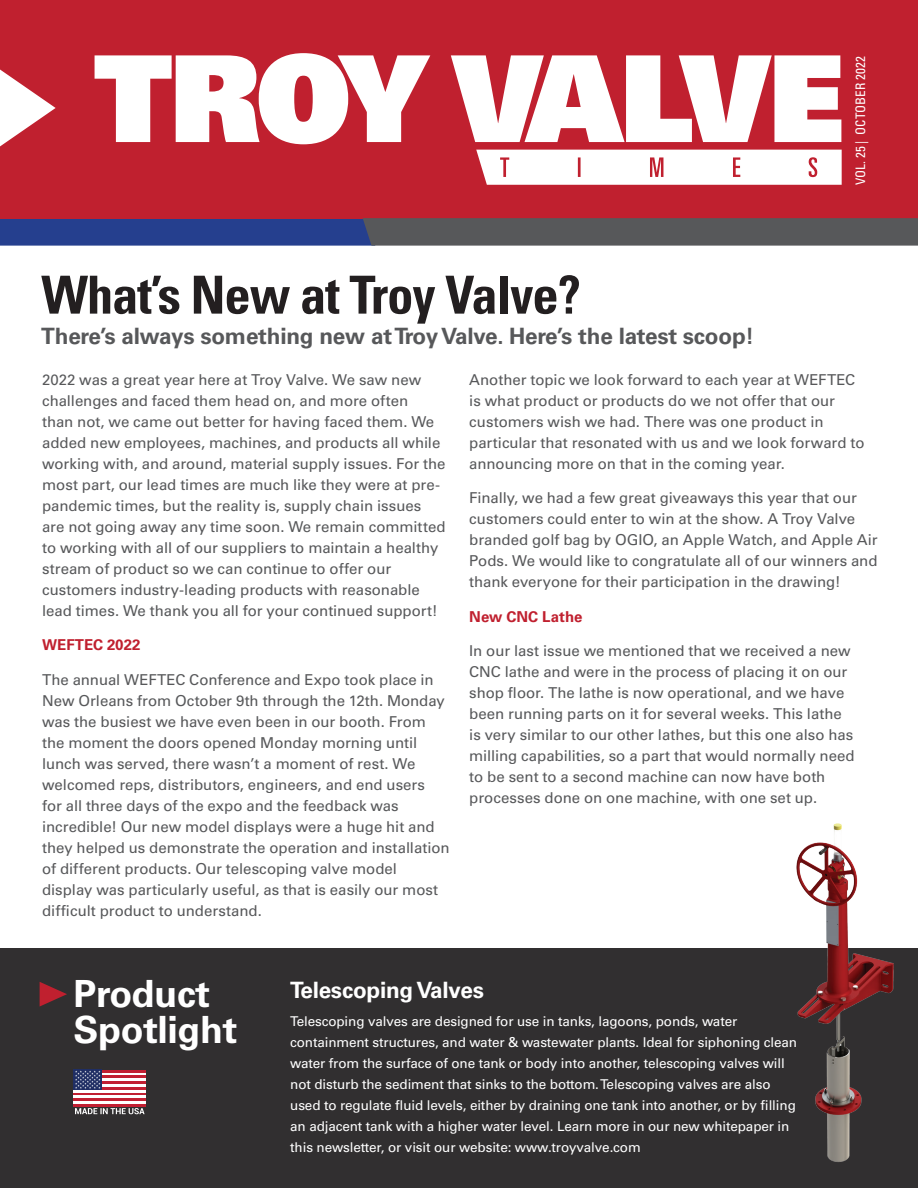
<style>
.page{position:relative;width:918px;height:1188px;background:#fff}
.page>*{position:absolute;margin:0;border:0;box-sizing:border-box;transform-origin:0 0}
.t1{font:120px "Univers LT Std X Black";letter-spacing:-.04em;color:#fff}
.t2{font:700 condensed 52.5px "Univers LT Std";letter-spacing:-.02em;color:#231f20}
.t3{font:700 37.5px/36px "Univers LT Std";letter-spacing:-.01em;color:#fff}
.t4{font:700 22.5px "Univers LT Std";letter-spacing:-.01em;color:#57585a}
.t5{font:700 22.5px "Univers LT Std";letter-spacing:-.01em;color:#fff}
.t6{font:15px/21px "Univers LT Std";letter-spacing:-.005em;color:#57585a}
.t7{font:700 15px "Univers LT Std";letter-spacing:.005em;color:#c0202f}
.t8{font:13.5px/21px "Univers LT Std";letter-spacing:-.01em;color:#fff}
.t9{font:condensed 13.2px "Univers LT Std";color:#fff}
.s1{font-style:inherit}
</style>
<div class="page">
<div style="left:0;top:0;width:918px;height:218px;background:#c0202f"></div>
<svg style="left:476px;top:150px;width:366px;height:35px;background:#fbf0f1"></svg>
<svg style="left:0;top:69px;width:56px;height:77px"></svg>
<svg style="left:0;top:218px;width:918px;height:28px;background:#484f6f"></svg>
<div style="left:0;top:948px;width:918px;height:240px;background:#312f30"></div>
<svg style="left:40px;top:982px;width:27px;height:25px"></svg>
<hr style="left:74px;top:1104px;width:72px;height:3px;background:#c11f32">
<hr style="left:74px;top:1101px;width:72px;height:3px;background:#fff">
<hr style="left:74px;top:1098px;width:72px;height:3px;background:#c11f32">
<hr style="left:74px;top:1095px;width:72px;height:3px;background:#fff">
<hr style="left:74px;top:1092px;width:72px;height:3px;background:#c11f32">
<hr style="left:74px;top:1090px;width:72px;height:2px;background:#fff">
<hr style="left:74px;top:1087px;width:72px;height:3px;background:#c11f32">
<hr style="left:74px;top:1084px;width:72px;height:3px;background:#fff">
<hr style="left:74px;top:1081px;width:72px;height:3px;background:#c11f32">
<hr style="left:74px;top:1078px;width:72px;height:3px;background:#fff">
<hr style="left:74px;top:1075px;width:72px;height:3px;background:#c11f32">
<hr style="left:74px;top:1072px;width:72px;height:3px;background:#fff">
<hr style="left:74px;top:1070px;width:72px;height:2px;background:#c11f32">
<div style="left:74px;top:1070px;width:28px;height:20px;background:linear-gradient(to bottom,#1f2e64,#1f2e64)"></div>
<svg style="left:75px;top:1071px;width:25px;height:18px"></svg>
<svg style="left:75px;top:1108px;width:70px;height:6px"></svg>
<img style="left:796px;top:823px;width:98px;height:339px">
<h1 class="t1" style="left:94px;top:20px;width:751px">TROY VALVE</h1>
<p class="t9" style="left:852px;top:185px;width:130px;rotate:-90deg">VOL. 25 | OCTOBER 2022</p>
<h2 class="t2" style="left:41px;top:263px;width:541px"><span class="s1">W</span>hat’s New at Troy Valve?</h2>
<h3 class="t4" style="left:41px;top:323px;width:714px">There’s always something new at Troy Valve. Here’s the latest scoop!</h3>
<p class="t6" style="left:42px;top:369px;width:405px">2022 was a great year here at Troy Valve. We saw new challenges and faced them head on, and more often<br>than not, we came out better for having faced them. We added new employees, machines, and products all while working with, and around, material supply issues. For the most part, our lead times are much like they were at pre&shy;pandemic times, but the reality is, supply chain issues are not going away any time soon. We remain committed to working with all of our suppliers to maintain a healthy stream of product so we can continue to offer our customers industry-leading products with reasonable lead times. We thank you all for your continued support!</p>
<p class="t7" style="left:42px;top:636px;width:100px">WEFTEC 2022</p>
<p class="t6" style="left:42px;top:669px;width:409px">The annual WEFTEC Conference and Expo took place in New Orleans from October 9th through the 12th. Monday was the busiest we have even been in our booth. From the moment the doors opened Monday morning until lunch was served, there wasn’t a moment of rest. We welcomed reps, distributors, engineers, and end users<br>for all three days of the expo and the feedback was incredible! Our new model displays were a huge hit and they helped us demonstrate the operation and installation of different products. Our telescoping valve model display was particularly useful, as that is easily our most difficult product to understand.</p>
<p class="t6" style="left:469px;top:369px;width:397px">Another topic we look forward to each year at WEFTEC is what product or products do we not offer that our customers wish we had. There was one product in particular that resonated with us and we look forward to announcing more on that in the coming year.</p>
<p class="t6" style="left:469px;top:488px;width:410px">Finally, we had a few great giveaways this year that our customers could enter to win at the show. A Troy Valve branded golf bag by OGIO, an Apple Watch, and Apple Air Pods. We would like to congratulate all of our winners and thank everyone for their participation in the drawing!</p>
<p class="t7" style="left:469px;top:608px;width:115px">New CNC Lathe</p>
<p class="t6" style="left:469px;top:641px;width:387px">In our last issue we mentioned that we received a new CNC lathe and were in the process of placing it on our shop floor. The lathe is now operational, and we have been running parts on it for several weeks. This lathe is very similar to our other lathes, but this one also has milling capabilities, so a part that would normally need to be sent to a second machine can now have both processes done on one machine, with one set up.</p>
<h3 class="t3" style="left:74px;top:977px;width:165px">Product<br>Spotlight</h3>
<h3 class="t5" style="left:290px;top:977px;width:195px">Telescoping Valves</h3>
<p class="t8" style="left:290px;top:1011px;width:508px">Telescoping valves are designed for use in tanks, lagoons, ponds, water containment structures, and water &amp; wastewater plants. Ideal for siphoning clean water from the surface of one tank or body into another, telescoping valves will not disturb the sediment that sinks to the bottom. Telescoping valves are also used to regulate fluid levels, either by draining one tank into another, or by filling an adjacent tank with a higher water level. Learn more in our new whitepaper in this newsletter, or visit our website: www.troyvalve.com</p>
</div>
